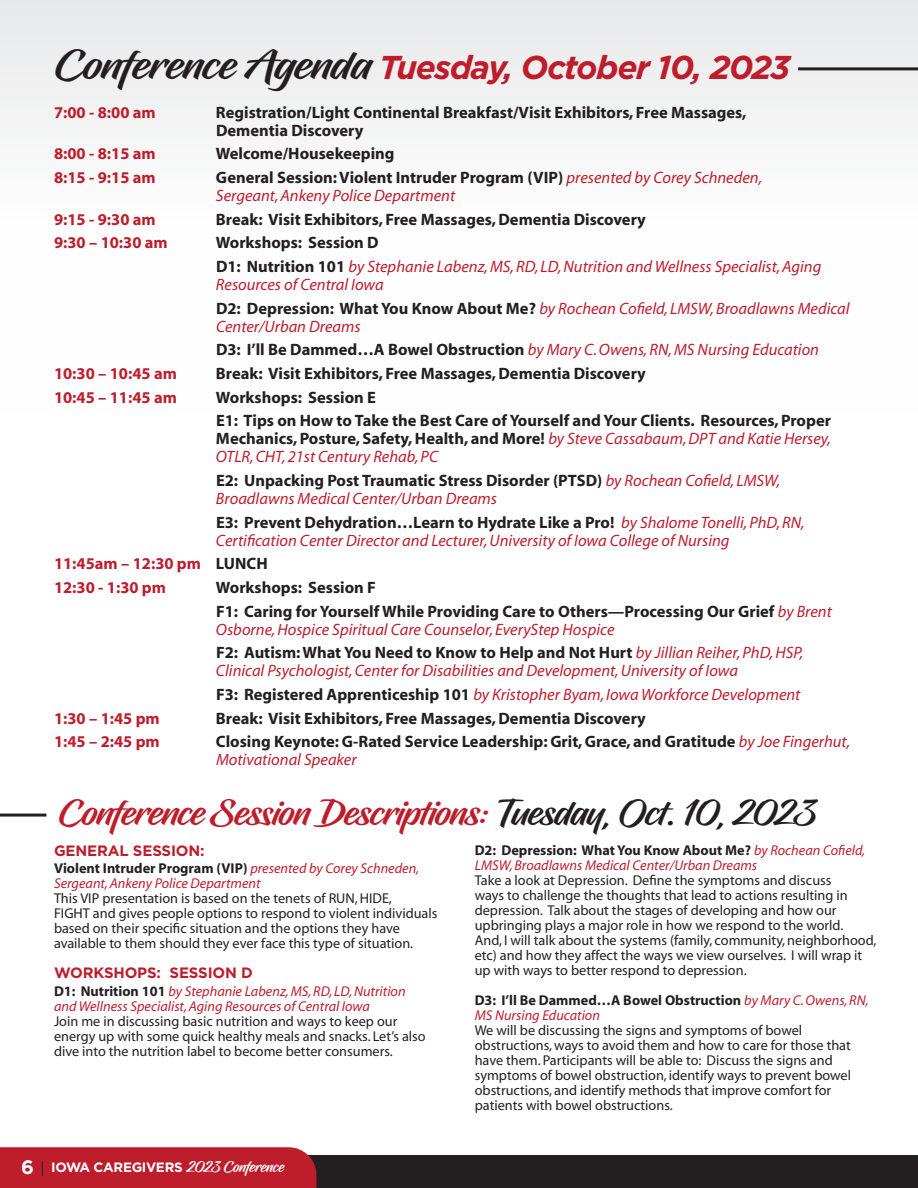
<style>
.page{position:relative;width:918px;height:1188px;background:#fff}
.page>*{position:absolute;margin:0;border:0;box-sizing:border-box;transform-origin:0 0}
.t1{font:35.1px "Hughs";color:#be1d2c;scale:1.06 1}
.t2{font:italic 700 33px "Gotham";letter-spacing:-.04em;color:#be1d2c}
.t3{font:italic 16.5px/23.7px "Myriad";color:#be1d2c}
.t4{font:700 16.5px/18px "Myriad";color:#231f20}
.t5{font:700 16.5px/23.7px "Myriad";color:#be1d2c}
.t6{font:700 15px "Gotham";letter-spacing:-.01em;color:#be1d2c}
.t7{font:14.25px/15px "Myriad";color:#231f20}
.t8{font:italic 14.25px/15px "Myriad";color:#be1d2c}
.t9{font:700 13.5px "Gotham";letter-spacing:-.025em;color:#fff}
.s1{font-family:"Hughs";font-weight:400;font-style:normal;font-size:40.5px;color:#231f20}
.s2{font-weight:700;font-style:normal;color:#231f20}
.s3{color:#231f20}
.s4{font-weight:400;font-style:italic;color:#be1d2c}
.s5{font-size:19.5px}
.s6{font-family:"Myriad";font-weight:400;font-size:15px;color:#231f20}
.s7{font-family:"Hughs";font-weight:400;font-size:15px}
</style>
<div class="page">
<div style="left:0;top:1155px;width:918px;height:33px;background:#231f20"></div>
<div style="left:0;top:1147px;width:316px;height:41px;background:#be1d2c"></div>
<div style="left:0;top:0;width:918px;height:414px;background:linear-gradient(to bottom,#ececed,#fff)"></div>
<hr style="left:798px;top:67px;width:120px;height:3px;background:#231f20">
<hr style="left:0;top:814px;width:46px;height:3px;background:#231f20">
<h2 class="t2" style="left:54px;top:45px;width:738px"><span class="s1">Conference Agenda</span> Tuesday, October 10, 2023</h2>
<p class="t5" style="left:54px;top:101px;width:103px">7:00 - 8:00 am</p>
<p class="t4" style="left:216px;top:104px;width:532px">Registration/Light Continental Breakfast/Visit Exhibitors, Free Massages,<br>Dementia Discovery</p>
<p class="t5" style="left:54px;top:142px;width:103px">8:00 - 8:15 am</p>
<p class="t4" style="left:216px;top:145px;width:180px">Welcome/Housekeeping</p>
<p class="t5" style="left:54px;top:166px;width:103px">8:15 - 9:15 am</p>
<p class="t3" style="left:216px;top:169px;width:548px;line-height:18px"><span class="s2">General Session: Violent Intruder Program (VIP)</span> presented by Corey Schneden,<br>Sergeant, Ankeny Police Department</p>
<p class="t5" style="left:54px;top:208px;width:103px">9:15 - 9:30 am</p>
<p class="t4" style="left:216px;top:211px;width:431px">Break: Visit Exhibitors, Free Massages, Dementia Discovery</p>
<p class="t5" style="left:54px;top:232px;width:115px">9:30 – 10:30 am</p>
<p class="t3" style="left:216px;top:232px;width:607px"><span class="s2">Workshops: Session D<br>D1: Nutrition 101</span> by Stephanie Labenz, MS, RD, LD, Nutrition and Wellness Specialist, Aging</p>
<p class="t3" style="left:216px;top:273px;width:635px">Resources of Central Iowa<br><span class="s2">D2: Depression: What You Know About Me?</span> by Rochean Cofield, LMSW, Broadlawns Medical</p>
<p class="t3" style="left:216px;top:315px;width:605px">Center/Urban Dreams<br><span class="s2">D3: I’ll Be Dammed…A Bowel Obstruction</span> by Mary C. Owens, RN, MS Nursing Education</p>
<p class="t5" style="left:54px;top:362px;width:124px">10:30 – 10:45 am</p>
<p class="t4" style="left:216px;top:365px;width:431px">Break: Visit Exhibitors, Free Massages, Dementia Discovery</p>
<p class="t5" style="left:54px;top:386px;width:124px">10:45 – 11:45 am</p>
<p class="t4" style="left:216px;top:386px;width:617px;line-height:23.7px">Workshops: Session E<br>E1: Tips on How to Take the Best Care of Yourself and Your Clients. Resources, Proper</p>
<p class="t3" style="left:216px;top:431px;width:617px;line-height:18px"><span class="s2">Mechanics, Posture, Safety, Health, and More!</span> by Steve Cassabaum, DPT and Katie Hersey,<br>OTLR, CHT, 21st Century Rehab, PC</p>
<p class="t3" style="left:216px;top:472px;width:566px;line-height:18px"><span class="s2">E2: Unpacking Post Traumatic Stress Disorder (PTSD)</span> by Rochean Cofield, LMSW,<br>Broadlawns Medical Center/Urban Dreams</p>
<p class="t3" style="left:216px;top:514px;width:590px;line-height:18px"><span class="s2">E3: Prevent Dehydration…Learn to Hydrate Like a Pro!</span> by Shalome Tonelli, PhD, RN,<br>Certification Center Director and Lecturer, University of Iowa College of Nursing</p>
<p class="t5" style="left:54px;top:553px;width:215px">11:45am – 12:30 pm <span class="s3">LUNCH<br></span>12:30 - 1:30 pm</p>
<p class="t4" style="left:216px;top:576px;width:617px;line-height:23.7px">Workshops: Session F<br>F1: Caring for Yourself While Providing Care to Others—Processing Our Grief <span class="s4">by Brent</span></p>
<p class="t3" style="left:216px;top:618px;width:589px">Osborne, Hospice Spiritual Care Counselor, EveryStep Hospice<br><span class="s2">F2: Autism: What You Need to Know to Help and Not Hurt</span> by Jillian Reiher, PhD, HSP,</p>
<p class="t3" style="left:216px;top:660px;width:586px">Clinical Psychologist, Center for Disabilities and Development, University of Iowa<br><span class="s2">F3: Registered Apprenticeship 101</span> by Kristopher Byam, Iowa Workforce Development</p>
<p class="t5" style="left:54px;top:707px;width:107px">1:30 – 1:45 pm</p>
<p class="t4" style="left:216px;top:710px;width:431px">Break: Visit Exhibitors, Free Massages, Dementia Discovery</p>
<p class="t5" style="left:54px;top:731px;width:107px">1:45 – 2:45 pm</p>
<p class="t4" style="left:216px;top:734px;width:636px">Closing Keynote: G-Rated Service Leadership: Grit, Grace, and Gratitude <span class="s4">by Joe Fingerhut,<br>Motivational Speaker</span></p>
<h1 class="t1" style="left:58px;top:792px;width:716px">Conference Session Descriptions: <span class="s3">Tuesday, Oct. 10, 2023</span></h1>
<p class="t6" style="left:54px;top:841px;width:152px">GENERAL SESSION:</p>
<p class="t8" style="left:54px;top:862px;width:367px"><span class="s2">Violent Intruder Program (VIP)</span> presented by Corey Schneden,<br>Sergeant, Ankeny Police Department</p>
<p class="t7" style="left:54px;top:892px;width:385px">This VIP presentation is based on the tenets of RUN, HIDE,<br>FIGHT and gives people options to respond to violent individuals based on their specific situation and the options they have available to them should they ever face this type of situation.</p>
<p class="t6" style="left:54px;top:963px;width:201px">WORKSHOPS: SESSION D</p>
<p class="t8" style="left:54px;top:984px;width:353px"><span class="s2">D1: Nutrition 101</span> by Stephanie Labenz, MS, RD, LD, Nutrition and Wellness Specialist, Aging Resources of Central Iowa</p>
<p class="t7" style="left:54px;top:1014px;width:373px">Join me in discussing basic nutrition and ways to keep our energy up with some quick healthy meals and snacks. Let’s also dive into the nutrition label to become better consumers.</p>
<p class="t9" style="left:21px;top:1158px;width:264px"><span class="s5">6</span> <span class="s6">|</span> IOWA CAREGIVERS <span class="s7">2023 Conference</span></p>
<p class="t8" style="left:475px;top:843px;width:392px"><span class="s2">D2: Depression: What You Know About Me?</span> by Rochean Cofield,<br>LMSW, Broadlawns Medical Center/Urban Dreams</p>
<p class="t7" style="left:475px;top:873px;width:403px">Take a look at Depression. Define the symptoms and discuss<br>ways to challenge the thoughts that lead to actions resulting in depression. Talk about the stages of developing and how our upbringing plays a major role in how we respond to the world.<br>And, I will talk about the systems (family, community, neighborhood, etc) and how they affect the ways we view ourselves. I will wrap it up with ways to better respond to depression.</p>
<p class="t8" style="left:475px;top:993px;width:395px"><span class="s2">D3: I’ll Be Dammed…A Bowel Obstruction</span> by Mary C. Owens, RN,<br>MS Nursing Education</p>
<p class="t7" style="left:475px;top:1023px;width:378px">We will be discussing the signs and symptoms of bowel obstructions, ways to avoid them and how to care for those that have them. Participants will be able to: Discuss the signs and symptoms of bowel obstruction, identify ways to prevent bowel obstructions, and identify methods that improve comfort for patients with bowel obstructions.</p>
</div>
